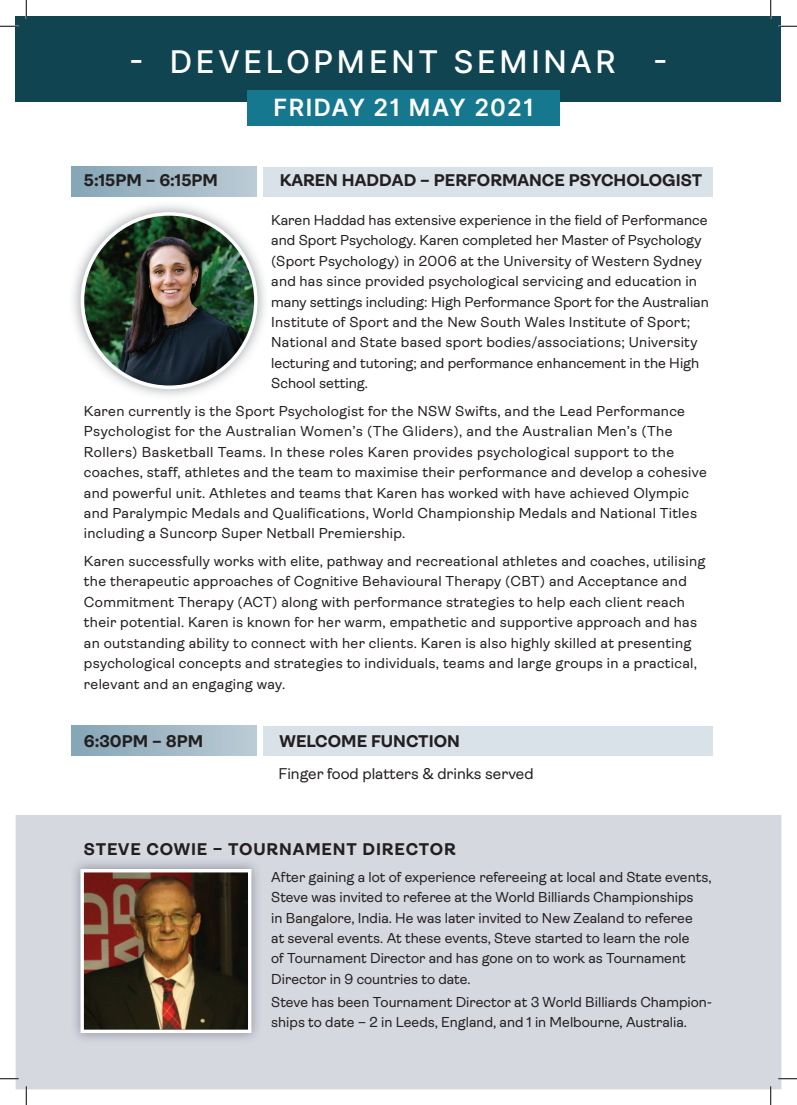
<style>
.page{position:relative;width:797px;height:1105px;background:#fff}
.page>*{position:absolute;margin:0;border:0;box-sizing:border-box;transform-origin:0 0}
.t1{font:500 31.25px "Inter";letter-spacing:.11em;color:#fff}
.t2{font:600 23.75px "Inter";letter-spacing:.05em;color:#fff}
.t3{font:700 17px "Ambit";color:#231f20}
.t4{font:700 17px "Ambit";letter-spacing:.05em;color:#231f20}
.t5{font:15.62px "Ambit";color:#231f20}
.t6{font:14.38px/20.4px "Ambit";letter-spacing:.02em;color:#231f20}
.t7{font:14.38px/20.4px "Ambit";color:#231f20}
</style>
<div class="page">
<div style="left:16px;top:815px;width:765px;height:274px;background:#d6d8e0"></div>
<div style="left:263px;top:726px;width:449px;height:30px;background:#d9e2e8"></div>
<div style="left:71px;top:726px;width:186px;height:30px;background:linear-gradient(to right,#85a6b6,#bccbd5)"></div>
<div style="left:263px;top:167px;width:449px;height:29px;background:#d9e2e8"></div>
<div style="left:71px;top:167px;width:186px;height:29px;background:linear-gradient(to right,#85a6b6,#bccbd5)"></div>
<img style="left:73px;top:205px;width:192px;height:191px">
<img style="left:82px;top:214px;width:174px;height:173px;border-radius:87px">
<img style="left:69px;top:858px;width:194px;height:186px">
<img style="left:84px;top:873px;width:163px;height:156px">
<div style="left:80px;top:869px;width:171px;height:164px;border:3px solid #fff"></div>
<div style="left:16px;top:16px;width:765px;height:85px;background:#0f4450"></div>
<div style="left:248px;top:91px;width:312px;height:35px;background:#16788f"></div>
<svg style="left:0;top:25px;width:19px;height:2px"></svg>
<svg style="left:778px;top:25px;width:19px;height:2px"></svg>
<svg style="left:0;top:1078px;width:19px;height:1px"></svg>
<svg style="left:778px;top:1078px;width:19px;height:1px"></svg>
<svg style="left:25px;top:0;width:2px;height:19px"></svg>
<svg style="left:25px;top:1086px;width:2px;height:19px"></svg>
<svg style="left:770px;top:0;width:1px;height:19px"></svg>
<svg style="left:770px;top:1086px;width:1px;height:19px"></svg>
<h1 class="t1" style="left:129px;top:39px;width:540px">- DEVELOPMENT SEMINAR -</h1>
<h2 class="t2" style="left:273px;top:90px;width:262px">FRIDAY 21 MAY 2021</h2>
<p class="t3" style="left:84px;top:171px;width:135px">5:15PM – 6:15PM</p>
<p class="t3" style="left:280px;top:171px;width:424px">KAREN HADDAD – PERFORMANCE PSYCHOLOGIST</p>
<p class="t7" style="left:271px;top:210px;width:439px">Karen Haddad has extensive experience in the field of Performance and Sport Psychology. Karen completed her Master of Psychology (Sport Psychology) in 2006 at the University of Western Sydney and has since provided psychological servicing and education in many settings including: High Performance Sport for the Australian Institute of Sport and the New South Wales Institute of Sport; National and State based sport bodies/associations; University lecturing and tutoring; and performance enhancement in the High School setting.</p>
<p class="t6" style="left:84px;top:401px;width:624px">Karen currently is the Sport Psychologist for the NSW Swifts, and the Lead Performance Psychologist for the Australian Women’s (The Gliders), and the Australian Men’s (The Rollers) Basketball Teams. In these roles Karen provides psychological support to the coaches, staff, athletes and the team to maximise their performance and develop a cohesive and powerful unit. Athletes and teams that Karen has worked with have achieved Olympic and Paralympic Medals and Qualifications, World Championship Medals and National Titles including a Suncorp Super Netball Premiership.</p>
<p class="t6" style="left:84px;top:551px;width:623px">Karen successfully works with elite, pathway and recreational athletes and coaches, utilising the therapeutic approaches of Cognitive Behavioural Therapy (CBT) and Acceptance and Commitment Therapy (ACT) along with performance strategies to help each client reach their potential. Karen is known for her warm, empathetic and supportive approach and has an outstanding ability to connect with her clients. Karen is also highly skilled at presenting psychological concepts and strategies to individuals, teams and large groups in a practical, relevant and an engaging way.</p>
<p class="t3" style="left:84px;top:732px;width:121px">6:30PM – 8PM</p>
<p class="t3" style="left:280px;top:732px;width:182px">WELCOME FUNCTION</p>
<p class="t5" style="left:278px;top:765px;width:257px">Finger food platters &amp; drinks served</p>
<p class="t4" style="left:84px;top:840px;width:373px">STEVE COWIE – TOURNAMENT DIRECTOR</p>
<p class="t7" style="left:271px;top:867px;width:442px">After gaining a lot of experience refereeing at local and State events, Steve was invited to referee at the World Billiards Championships<br>in Bangalore, India. He was later invited to New Zealand to referee<br>at several events. At these events, Steve started to learn the role<br>of Tournament Director and has gone on to work as Tournament Director in 9 countries to date.</p>
<p class="t7" style="left:271px;top:992px;width:442px">Steve has been Tournament Director at 3 World Billiards Champion&shy;ships to date – 2 in Leeds, England, and 1 in Melbourne, Australia.</p>
</div>
